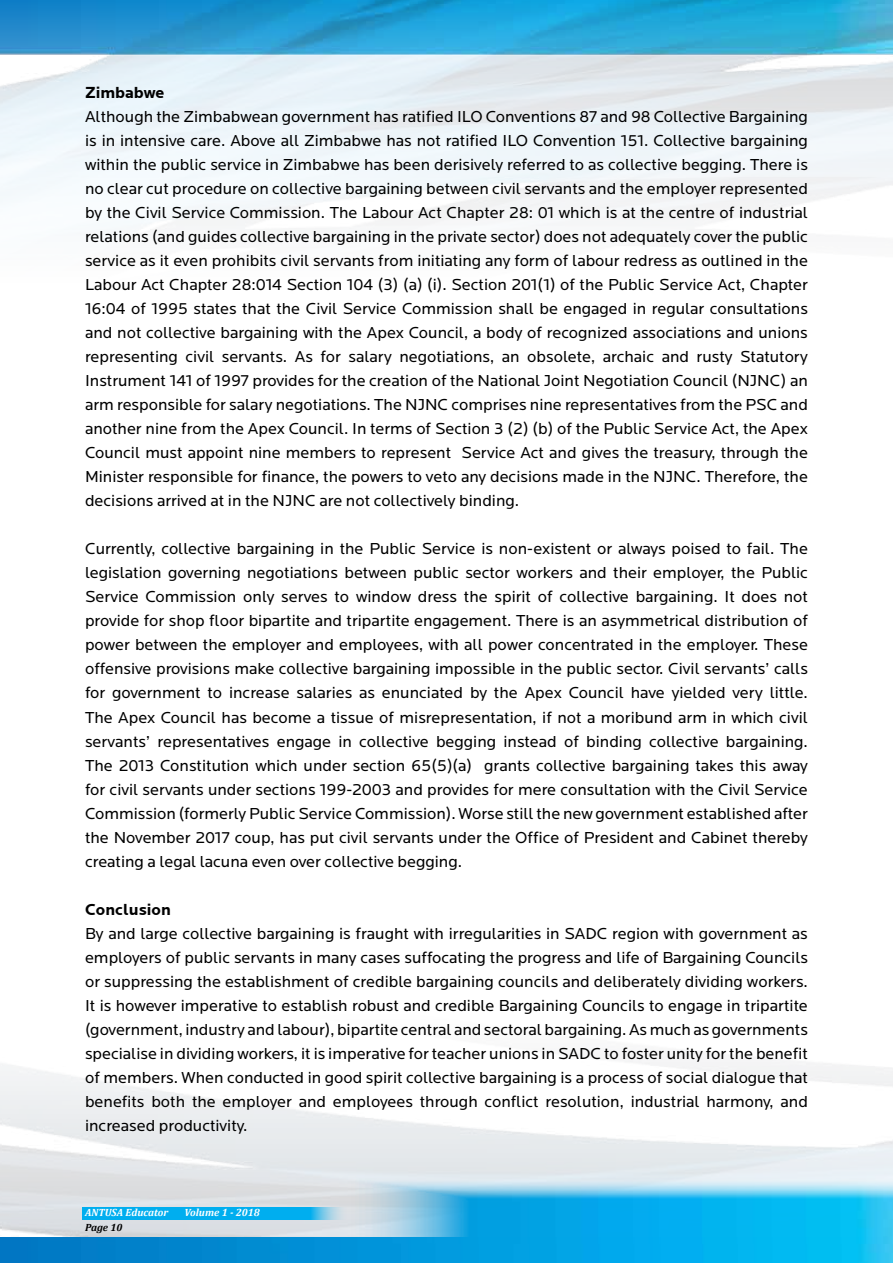
<style>
.page{position:relative;width:893px;height:1263px;background:#fff}
.page>*{position:absolute;margin:0;border:0;box-sizing:border-box;transform-origin:0 0}
.t1{font:16.5px/24px "Locator";color:#000;text-align:justify}
.t2{font:700 16.5px "Locator";color:#000}
.t3{font:italic 700 10.5px "Cambria";color:#fff}
.t4{font:italic 700 10.5px "Cambria";letter-spacing:-.005em;color:#000}
</style>
<div class="page">
<img style="left:0;top:0;width:893px;height:229px">
<img style="left:0;top:1059px;width:893px;height:178px">
<img style="left:0;top:1237px;width:893px;height:26px">
<img style="left:341px;top:1178px;width:552px;height:66px">
<div style="left:82px;top:1207px;width:267px;height:12px;background:#00aeef"></div>
<p class="t2" style="left:85px;top:84px;width:81px">Zimbabwe</p>
<p class="t1" style="left:85px;top:105px;width:724px">Although the Zimbabwean government has ratified ILO Conventions 87 and 98 Collective Bargaining is in intensive care. Above all Zimbabwe has not ratified ILO Convention 151. Collective bargaining within the public service in Zimbabwe has been derisively referred to as collective begging. There is no clear cut procedure on collective bargaining between civil servants and the employer represented by the Civil Service Commission. The Labour Act Chapter 28: 01 which is at the centre of industrial relations (and guides collective bargaining in the private sector) does not adequately cover the public service as it even prohibits civil servants from initiating any form of labour redress as outlined in the Labour Act Chapter 28:014 Section 104 (3) (a) (i). Section 201(1) of the Public Service Act, Chapter 16:04 of 1995 states that the Civil Service Commission shall be engaged in regular consultations and not collective bargaining with the Apex Council, a body of recognized associations and unions representing civil servants. As for salary negotiations, an obsolete, archaic and rusty Statutory Instrument 141 of 1997 provides for the creation of the National Joint Negotiation Council (NJNC) an arm responsible for salary negotiations. The NJNC comprises nine representatives from the PSC and another nine from the Apex Council. In terms of Section 3 (2) (b) of the Public Service Act, the Apex Council must appoint nine members to represent Service Act and gives the treasury, through the Minister responsible for finance, the powers to veto any decisions made in the NJNC. Therefore, the decisions arrived at in the NJNC are not collectively binding.</p>
<p class="t1" style="left:85px;top:537px;width:724px">Currently, collective bargaining in the Public Service is non-existent or always poised to fail. The legislation governing negotiations between public sector workers and their employer, the Public Service Commission only serves to window dress the spirit of collective bargaining. It does not provide for shop floor bipartite and tripartite engagement. There is an asymmetrical distribution of power between the employer and employees, with all power concentrated in the employer. These offensive provisions make collective bargaining impossible in the public sector. Civil servants’ calls for government to increase salaries as enunciated by the Apex Council have yielded very little.<br>The Apex Council has become a tissue of misrepresentation, if not a moribund arm in which civil servants’ representatives engage in collective begging instead of binding collective bargaining.<br>The 2013 Constitution which under section 65(5)(a) grants collective bargaining takes this away for civil servants under sections 199-2003 and provides for mere consultation with the Civil Service Commission (formerly Public Service Commission). Worse still the new government established after the November 2017 coup, has put civil servants under the Office of President and Cabinet thereby creating a legal lacuna even over collective begging.</p>
<p class="t2" style="left:85px;top:900px;width:87px">Conclusion</p>
<p class="t1" style="left:85px;top:921px;width:724px">By and large collective bargaining is fraught with irregularities in SADC region with government as employers of public servants in many cases suffocating the progress and life of Bargaining Councils or suppressing the establishment of credible bargaining councils and deliberately dividing workers.<br>It is however imperative to establish robust and credible Bargaining Councils to engage in tripartite (government, industry and labour), bipartite central and sectoral bargaining. As much as governments specialise in dividing workers, it is imperative for teacher unions in SADC to foster unity for the benefit of members. When conducted in good spirit collective bargaining is a process of social dialogue that benefits both the employer and employees through conflict resolution, industrial harmony, and increased productivity.</p>
<p class="t3" style="left:85px;top:1206px;width:85px">ANTUSA Educator</p>
<p class="t3" style="left:185px;top:1206px;width:77px">Volume 1 - 2018</p>
<p class="t4" style="left:85px;top:1221px;width:39px">Page 10</p>
</div>
